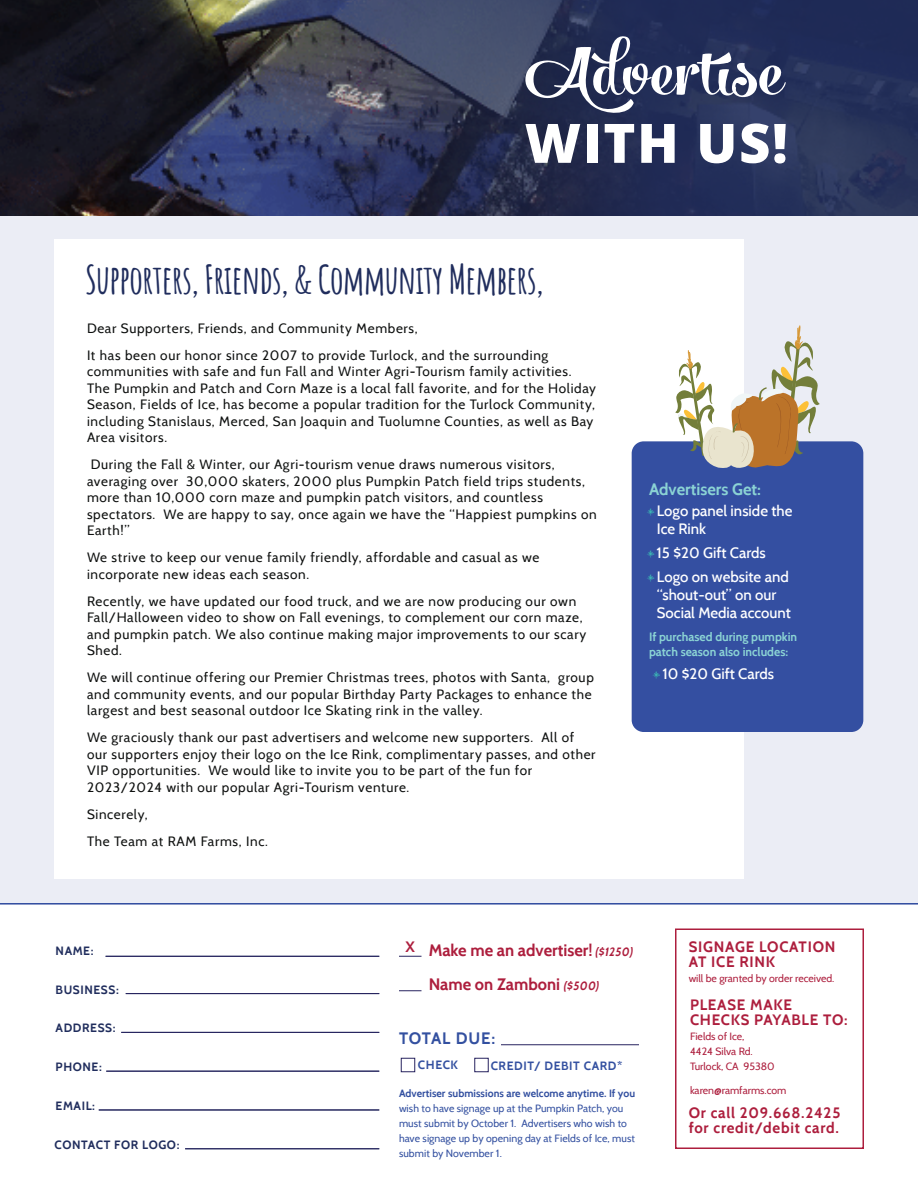
<style>
.page{position:relative;width:918px;height:1188px;background:#fff}
.page>*{position:absolute;margin:0;border:0;box-sizing:border-box;transform-origin:0 0}
.t1{font:700 39px "Amatic SC";letter-spacing:-.025em;color:#202d5d}
.t2{font:700 16.5px/34.5px "Cabin";color:#ad1e3d}
.t3{font:700 16.5px "Cabin";color:#8bd3d4}
.t4{font:700 16.5px "Cabin";letter-spacing:.045em;color:#3350a0}
.t5{font:500 15px/18px "Cabin";color:#fff}
.t6{font:700 15px/15px "Cabin";letter-spacing:.05em;color:#ad1e3d}
.t7{font:13.5px/16.5px "Cabin";letter-spacing:.05em;color:#0e100f}
.t8{font:700 12px "Cabin";letter-spacing:.05em;color:#202d5d}
.t9{font:700 12px/15px "Cabin";color:#8bd3d4}
.t10{font:700 12px "Cabin";letter-spacing:.05em;color:#3350a0}
.t11{font:10.5px/15px "Cabin";letter-spacing:.005em;color:#3350a0}
.t12{font:10.5px/15px "Cabin";color:#ad1e3d}
.t13{font:700 10.5px "Cabin";letter-spacing:.005em;color:#3350a0}
.s1{font-style:italic;font-size:12px}
</style>
<div class="page">
<div style="left:0;top:216px;width:918px;height:688px;background:#ebedf5"></div>
<hr style="left:0;top:903px;width:918px;height:1px;background:#344fa1">
<hr style="left:106px;top:956px;width:273px;height:1px;background:#27235f">
<hr style="left:126px;top:993px;width:253px;height:1px;background:#27235f">
<hr style="left:106px;top:1071px;width:273px;height:1px;background:#27235f">
<hr style="left:99px;top:1110px;width:280px;height:1px;background:#27235f">
<hr style="left:121px;top:1032px;width:258px;height:1px;background:#27235f">
<hr style="left:185px;top:1148px;width:194px;height:1px;background:#27235f">
<div style="left:675px;top:928px;width:189px;height:221px;border:2px solid #ad1e3d"></div>
<div style="left:401px;top:1058px;width:14px;height:14px;border:1px solid #27235f"></div>
<div style="left:474px;top:1058px;width:15px;height:14px;border:1px solid #27235f"></div>
<div style="left:54px;top:240px;width:690px;height:639px;background:#fff"></div>
<svg style="left:0;top:0;width:918px;height:216px;background:#2b314d"></svg>
<svg style="left:525px;top:35px;width:261px;height:81px"></svg>
<svg style="left:525px;top:124px;width:55px;height:39px"></svg>
<div style="left:587px;top:124px;width:11px;height:39px;background:#fff"></div>
<svg style="left:605px;top:124px;width:29px;height:39px"></svg>
<svg style="left:641px;top:124px;width:34px;height:39px"></svg>
<svg style="left:700px;top:124px;width:33px;height:39px"></svg>
<svg style="left:741px;top:123px;width:45px;height:41px"></svg>
<svg style="left:399px;top:956px;width:23px;height:1px"></svg>
<svg style="left:399px;top:990px;width:23px;height:1px"></svg>
<hr style="left:501px;top:1044px;width:138px;height:1px;background:#27235f">
<div style="left:632px;top:441px;width:231px;height:291px;background:#344fa1;border-radius:12px"></div>
<svg style="left:675px;top:325px;width:145px;height:143px"></svg>
<h1 class="t1" style="left:85px;top:263px;width:460px">Supporters, Friends, &amp; Community Members,</h1>
<p class="t7" style="left:87px;top:316px;width:463px;line-height:27px">Dear Supporters, Friends, and Community Members,<br>It has been our honor since 2007 to provide Turlock, and the surrounding</p>
<p class="t7" style="left:87px;top:364px;width:511px">communities with safe and fun Fall and Winter Agri-Tourism family activities.<br>The Pumpkin and Patch and Corn Maze is a local fall favorite, and for the Holiday Season, Fields of Ice, has become a popular tradition for the Turlock Community, including Stanislaus, Merced, San Joaquin and Tuolumne Counties, as well as Bay Area visitors.</p>
<p class="t7" style="left:87px;top:457px;width:511px">During the Fall &amp; Winter, our Agri-tourism venue draws numerous visitors, averaging over 30,000 skaters, 2000 plus Pumpkin Patch field trips students, more than 10,000 corn maze and pumpkin patch visitors, and countless spectators. We are happy to say, once again we have the “Happiest pumpkins on Earth!”</p>
<p class="t7" style="left:87px;top:550px;width:454px">We strive to keep our venue family friendly, affordable and casual as we incorporate new ideas each season.</p>
<p class="t7" style="left:87px;top:594px;width:501px">Recently, we have updated our food truck, and we are now producing our own Fall/Halloween video to show on Fall evenings, to complement our corn maze, and pumpkin patch. We also continue making major improvements to our scary Shed.</p>
<p class="t7" style="left:87px;top:670px;width:508px">We will continue offering our Premier Christmas trees, photos with Santa, group and community events, and our popular Birthday Party Packages to enhance the largest and best seasonal outdoor Ice Skating rink in the valley.</p>
<p class="t7" style="left:87px;top:730px;width:510px">We graciously thank our past advertisers and welcome new supporters. All of our supporters enjoy their logo on the Ice Rink, complimentary passes, and other VIP opportunities. We would like to invite you to be part of the fun for 2023/2024 with our popular Agri-Tourism venture.</p>
<p class="t7" style="left:87px;top:802px;width:182px;line-height:27px">Sincerely,<br>The Team at RAM Farms, Inc.</p>
<p class="t3" style="left:649px;top:482px;width:114px">Advertisers Get:</p>
<p class="t5" style="left:657px;top:503px;width:137px">Logo panel inside the<br>Ice Rink</p>
<p class="t5" style="left:657px;top:542px;width:134px;line-height:24px">15 $20 Gift Cards<br>Logo on website and</p>
<p class="t5" style="left:657px;top:587px;width:136px">“shout-out” on our<br>Social Media account</p>
<p class="t9" style="left:649px;top:631px;width:150px">If purchased during pumpkin patch season also includes:</p>
<p class="t5" style="left:662px;top:667px;width:113px">10 $20 Gift Cards</p>
<p class="t8" style="left:56px;top:946px;width:39px">NAME:</p>
<p class="t8" style="left:56px;top:985px;width:65px">BUSINESS:</p>
<p class="t8" style="left:56px;top:1023px;width:62px">ADDRESS:</p>
<p class="t8" style="left:56px;top:1062px;width:48px">PHONE:</p>
<p class="t8" style="left:56px;top:1101px;width:41px">EMAIL:</p>
<p class="t8" style="left:55px;top:1140px;width:126px">CONTACT FOR LOGO:</p>
<p class="t2" style="left:429px;top:934px;width:206px;text-indent:-23px"><sup>X</sup> Make me an advertiser! <span class="s1">($1250)<br></span>Name on Zamboni <span class="s1">($500)</span></p>
<p class="t4" style="left:399px;top:1032px;width:98px">TOTAL DUE:</p>
<p class="t10" style="left:418px;top:1060px;width:42px">CHECK</p>
<p class="t10" style="left:491px;top:1061px;width:133px">CREDIT/ DEBIT CARD*</p>
<p class="t13" style="left:399px;top:1089px;width:238px">Advertiser submissions are welcome anytime. If you</p>
<p class="t11" style="left:399px;top:1102px;width:237px">wish to have signage up at the Pumpkin Patch, you must submit by October 1. Advertisers who wish to have signage up by opening day at Fields of Ice, must submit by November 1.</p>
<p class="t6" style="left:689px;top:941px;width:148px">SIGNAGE LOCATION<br>AT ICE RINK</p>
<p class="t12" style="left:689px;top:972px;width:147px">will be granted by order received.</p>
<p class="t6" style="left:690px;top:999px;width:159px">PLEASE MAKE<br>CHECKS PAYABLE TO:</p>
<p class="t12" style="left:690px;top:1030px;width:86px">Fields of Ice,<br>4424 Silva Rd.<br>Turlock, CA 95380</p>
<p class="t12" style="left:690px;top:1084px;width:98px">karen@ramfarms.com</p>
<p class="t6" style="left:689px;top:1106px;width:153px">Or call 209.668.2425 for credit/debit card.</p>
</div>
